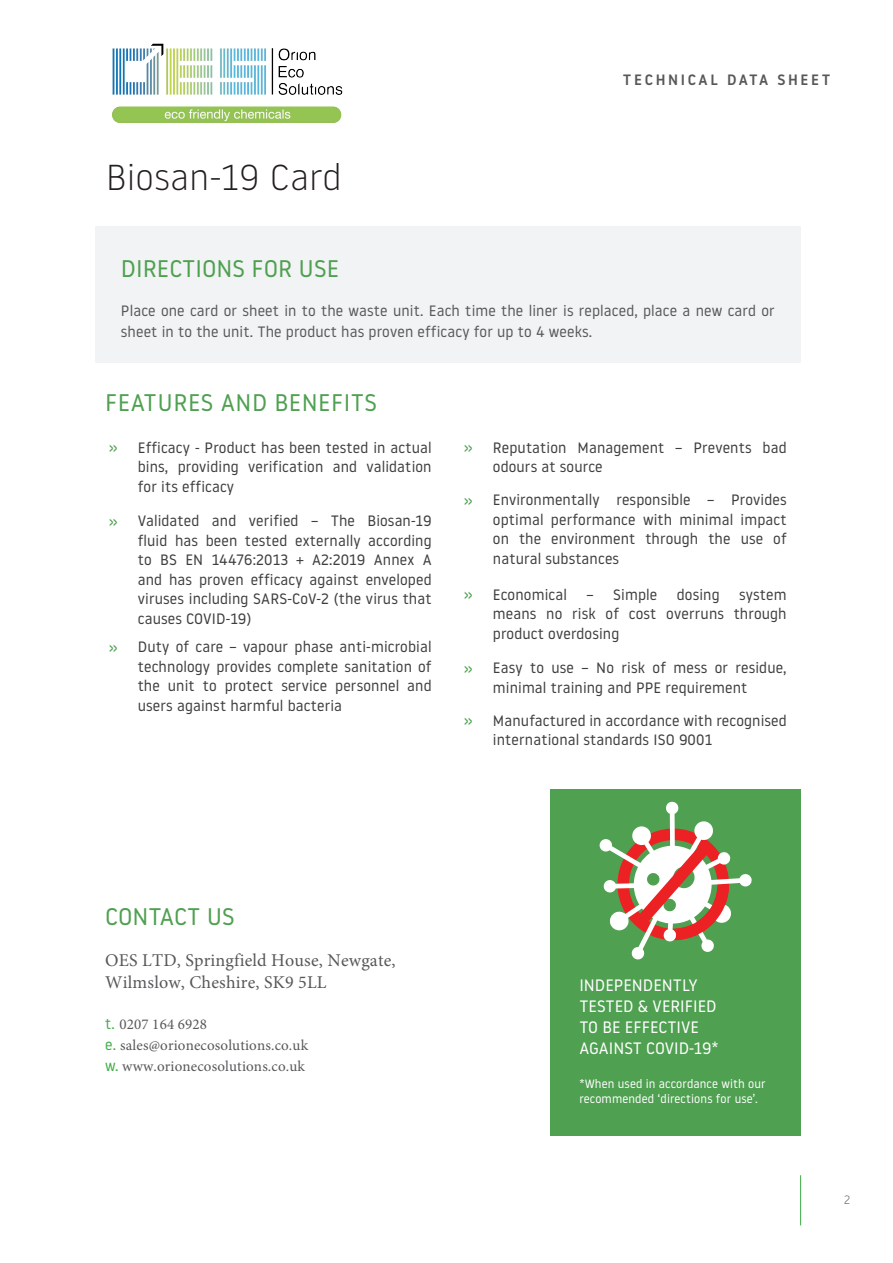
<style>
.page{position:relative;width:893px;height:1263px;background:#fff}
.page>*{position:absolute;margin:0;border:0;box-sizing:border-box;transform-origin:0 0}
.t1{font:300 36px "Noway";letter-spacing:.02em;color:#231f20}
.t2{font:24px "Noway";color:#4fa051}
.t3{font:24px "Noway";letter-spacing:.02em;color:#4fa051}
.t4{font:18px/22.4px "Minion Pro";letter-spacing:.01em;color:#57585a}
.t5{font:16.5px/21px "Noway";color:#fff}
.t6{font:15px/19.5px "Noway";letter-spacing:.01em;color:#3e3e3f;text-align:justify}
.t7{font:15px/21px "Noway";letter-spacing:.01em;color:#57585a}
.t8{font:15px/21px "Minion Pro";letter-spacing:.01em;color:#57585a}
.t9{font:500 15px "Noway";letter-spacing:.175em;color:#57585a}
.t10{font:12px/15px "Noway";letter-spacing:.01em;color:#fff}
.t11{font:300 12px "Noway";color:#57585a}
.s1{font-family:"Helvetica Neue LT Pro";font-weight:300;font-size:24px;color:#4fa051}
.s2{font-family:"Noway";color:#40ae49}
</style>
<div class="page">
<hr style="left:800px;top:1175px;width:1px;height:50px;background:#40ae49">
<div style="left:550px;top:789px;width:251px;height:346px;background:#4fa051"></div>
<div style="left:95px;top:226px;width:705px;height:137px;background:#f2f3f4"></div>
<svg style="left:599px;top:801px;width:153px;height:158px"></svg>
<img style="left:112px;top:43px;width:231px;height:80px">
<h1 class="t1" style="left:106px;top:153px;width:237px">Biosan-19 Card</h1>
<p class="t9" style="left:623px;top:69px;width:209px">TECHNICAL DATA SHEET</p>
<h2 class="t2" style="left:121px;top:252px;width:220px">DIRECTIONS FOR USE</h2>
<p class="t7" style="left:121px;top:300px;width:655px">Place one card or sheet in to the waste unit. Each time the liner is replaced, place a new card or sheet in to the unit. The product has proven efficacy for up to 4 weeks.</p>
<h2 class="t3" style="left:105px;top:386px;width:274px">FEATURES AND BENEFITS</h2>
<p class="t6" style="left:138px;top:437px;width:295px;text-indent:-30px"><span class="s1">»</span> Efficacy - Product has been tested in actual bins, providing verification and validation for its efficacy</p>
<p class="t6" style="left:138px;top:510px;width:295px;text-indent:-30px"><span class="s1">»</span> Validated and verified – The Biosan-19 fluid has been tested externally according to BS EN 14476:2013 + A2:2019 Annex A and has proven efficacy against enveloped viruses including SARS-CoV-2 (the virus that causes COVID-19)</p>
<p class="t6" style="left:138px;top:636px;width:295px;text-indent:-30px"><span class="s1">»</span> Duty of care – vapour phase anti-microbial technology provides complete sanitation of the unit to protect service personnel and users against harmful bacteria</p>
<p class="t6" style="left:493px;top:437px;width:295px;text-indent:-30px"><span class="s1">»</span> Reputation Management – Prevents bad odours at source</p>
<p class="t6" style="left:493px;top:489px;width:295px;text-indent:-30px"><span class="s1">»</span> Environmentally responsible – Provides optimal performance with minimal impact on the environment through the use of natural substances</p>
<p class="t6" style="left:463px;top:584px;width:105px"><span class="s1">»</span> Economical</p>
<p class="t6" style="left:586px;top:584px;width:72px">– Simple</p>
<p class="t6" style="left:677px;top:584px;width:44px">dosing</p>
<p class="t6" style="left:493px;top:584px;width:295px;text-indent:246px">system means no risk of cost overruns through product overdosing</p>
<p class="t6" style="left:493px;top:657px;width:295px;text-indent:-30px"><span class="s1">»</span> Easy to use – No risk of mess or residue, minimal training and PPE requirement</p>
<p class="t6" style="left:493px;top:710px;width:295px;text-indent:-30px"><span class="s1">»</span> Manufactured in accordance with recognised international standards ISO 9001</p>
<h2 class="t2" style="left:105px;top:900px;width:131px">CONTACT US</h2>
<p class="t4" style="left:105px;top:949px;width:292px">OES LTD, Springfield House, Newgate,<br>Wilmslow, Cheshire, SK9 5LL</p>
<p class="t8" style="left:105px;top:1014px;width:204px"><span class="s2">t.</span> 0207 164 6928<br><span class="s2">e.</span> sales@orionecosolutions.co.uk <span class="s2">w.</span> www.orionecosolutions.co.uk</p>
<p class="t5" style="left:579px;top:974px;width:141px">INDEPENDENTLY<br>TESTED &amp; VERIFIED<br>TO BE EFFECTIVE<br>AGAINST COVID-19*</p>
<p class="t10" style="left:579px;top:1076px;width:188px">*When used in accordance with our recommended ‘directions for use’.</p>
<p class="t11" style="left:844px;top:1192px;width:8px">2</p>
</div>
